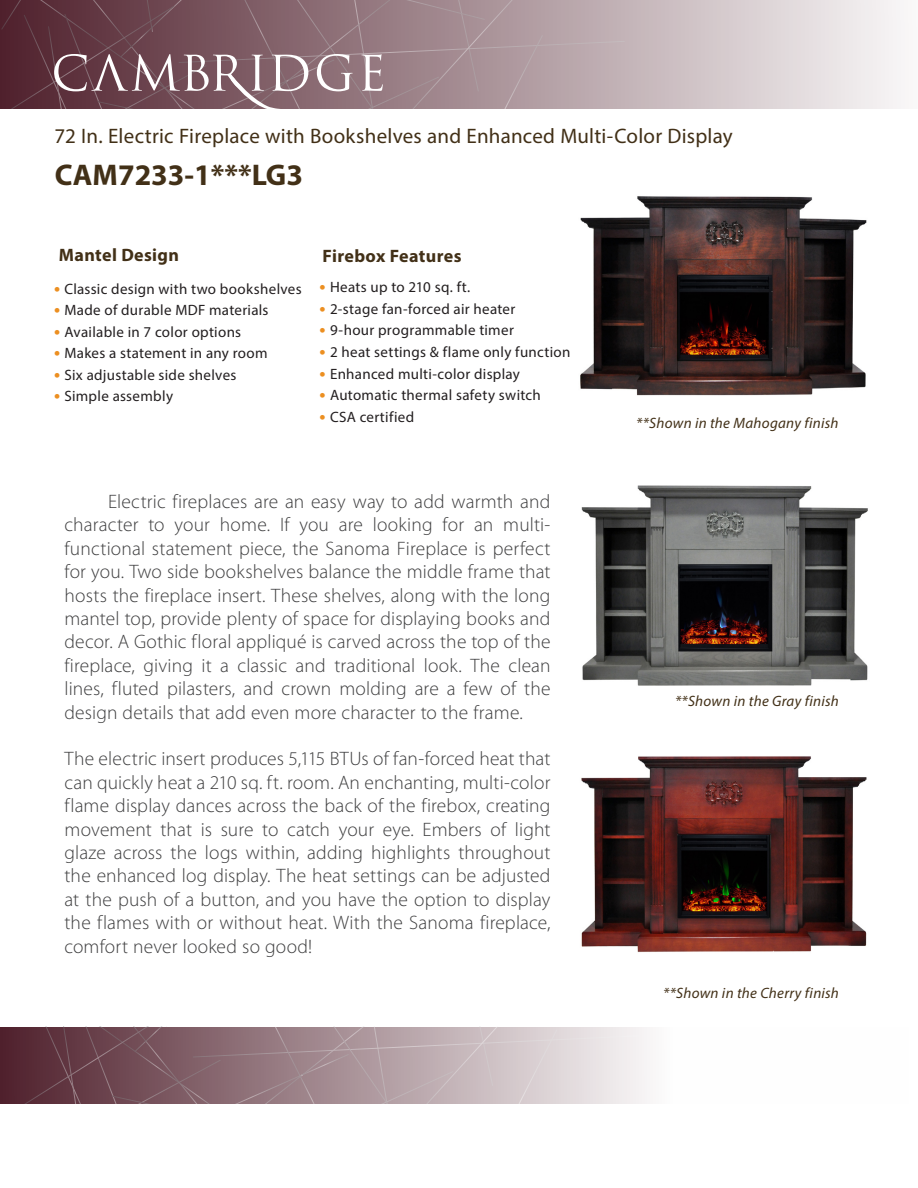
<style>
.page{position:relative;width:918px;height:1188px;background:#fff}
.page>*{position:absolute;margin:0;border:0;box-sizing:border-box;transform-origin:0 0}
.t1{font:700 30px "Myriad Pro";color:#423017}
.t2{font:21px "Myriad Pro";letter-spacing:.01em;color:#423017}
.Black_Bullet_Style{font:300 19.5px/23.4px "Myriad Pro";letter-spacing:.01em;color:#3e3e3f;text-align:justify}
.t3{font:700 18px "Myriad Pro";letter-spacing:.02em;color:#423017}
.Yellow_Bullet_Style{font:15px "Myriad Pro";letter-spacing:.02em;color:#231f20}
.Black_Bullet_Style-2{font:italic 15px "Myriad Pro";letter-spacing:.02em;color:#423017}
.s1{font-weight:700;font-size:18px;color:#ec8f21}
</style>
<div class="page">
<svg style="left:0;top:1027px;width:647px;height:77px;background:#a38b91"></svg>
<svg style="left:728px;top:0;width:173px;height:109px;background:#e6e0e1"></svg>
<img style="left:580px;top:196px;width:287px;height:200px">
<img style="left:581px;top:485px;width:287px;height:200px">
<img style="left:581px;top:756px;width:286px;height:196px">
<svg style="left:0;top:0;width:728px;height:109px;background:#987c83"></svg>
<p class="t2" style="left:54px;top:123px;width:680px">72 In. Electric Fireplace with Bookshelves and Enhanced Multi-Color Display</p>
<p class="t1" style="left:55px;top:155px;width:250px">CAM7233-1***LG3</p>
<p class="t3" style="left:59px;top:244px;width:122px">Mantel Design</p>
<p class="Yellow_Bullet_Style" style="left:54px;top:279px;width:249px"><span class="s1">•</span> Classic design with two bookshelves</p>
<p class="Yellow_Bullet_Style" style="left:54px;top:301px;width:216px"><span class="s1">•</span> Made of durable MDF materials</p>
<p class="Yellow_Bullet_Style" style="left:54px;top:323px;width:189px"><span class="s1">•</span> Available in 7 color options</p>
<p class="Yellow_Bullet_Style" style="left:54px;top:344px;width:215px"><span class="s1">•</span> Makes a statement in any room</p>
<p class="Yellow_Bullet_Style" style="left:54px;top:365px;width:184px"><span class="s1">•</span> Six adjustable side shelves</p>
<p class="Yellow_Bullet_Style" style="left:54px;top:387px;width:121px"><span class="s1">•</span> Simple assembly</p>
<p class="t3" style="left:323px;top:244px;width:141px">Firebox Features</p>
<p class="Yellow_Bullet_Style" style="left:320px;top:278px;width:152px"><span class="s1">•</span> Heats up to 210 sq. ft.</p>
<p class="Yellow_Bullet_Style" style="left:320px;top:300px;width:197px"><span class="s1">•</span> 2-stage fan-forced air heater</p>
<p class="Yellow_Bullet_Style" style="left:320px;top:321px;width:196px"><span class="s1">•</span> 9-hour programmable timer</p>
<p class="Yellow_Bullet_Style" style="left:320px;top:343px;width:252px"><span class="s1">•</span> 2 heat settings &amp; flame only function</p>
<p class="Yellow_Bullet_Style" style="left:320px;top:364px;width:202px"><span class="s1">•</span> Enhanced multi-color display</p>
<p class="Yellow_Bullet_Style" style="left:320px;top:386px;width:223px"><span class="s1">•</span> Automatic thermal safety switch</p>
<p class="Yellow_Bullet_Style" style="left:320px;top:408px;width:96px"><span class="s1">•</span> CSA certified</p>
<p class="Black_Bullet_Style" style="left:64px;top:490px;width:488px;text-indent:44px">Electric fireplaces are an easy way to add warmth and character to your home. If you are looking for an multi&shy;functional statement piece, the Sanoma Fireplace is perfect for you. Two side bookshelves balance the middle frame that hosts the fireplace insert. These shelves, along with the long mantel top, provide plenty of space for displaying books and decor. A Gothic floral appliqué is carved across the top of the fireplace, giving it a classic and traditional look. The clean lines, fluted pilasters, and crown molding are a few of the design details that add even more character to the frame.</p>
<p class="Black_Bullet_Style" style="left:64px;top:747px;width:488px">The electric insert produces 5,115 BTUs of fan-forced heat that can quickly heat a 210 sq. ft. room. An enchanting, multi-color flame display dances across the back of the firebox, creating movement that is sure to catch your eye. Embers of light glaze across the logs within, adding highlights throughout the enhanced log display. The heat settings can be adjusted at the push of a button, and you have the option to display the flames with or without heat. With the Sanoma fireplace, comfort never looked so good!</p>
<p class="Black_Bullet_Style-2" style="left:636px;top:414px;width:204px">**Shown in the Mahogany finish</p>
<p class="Black_Bullet_Style-2" style="left:675px;top:692px;width:165px">**Shown in the Gray finish</p>
<p class="Black_Bullet_Style-2" style="left:663px;top:984px;width:177px">**Shown in the Cherry finish</p>
</div>
